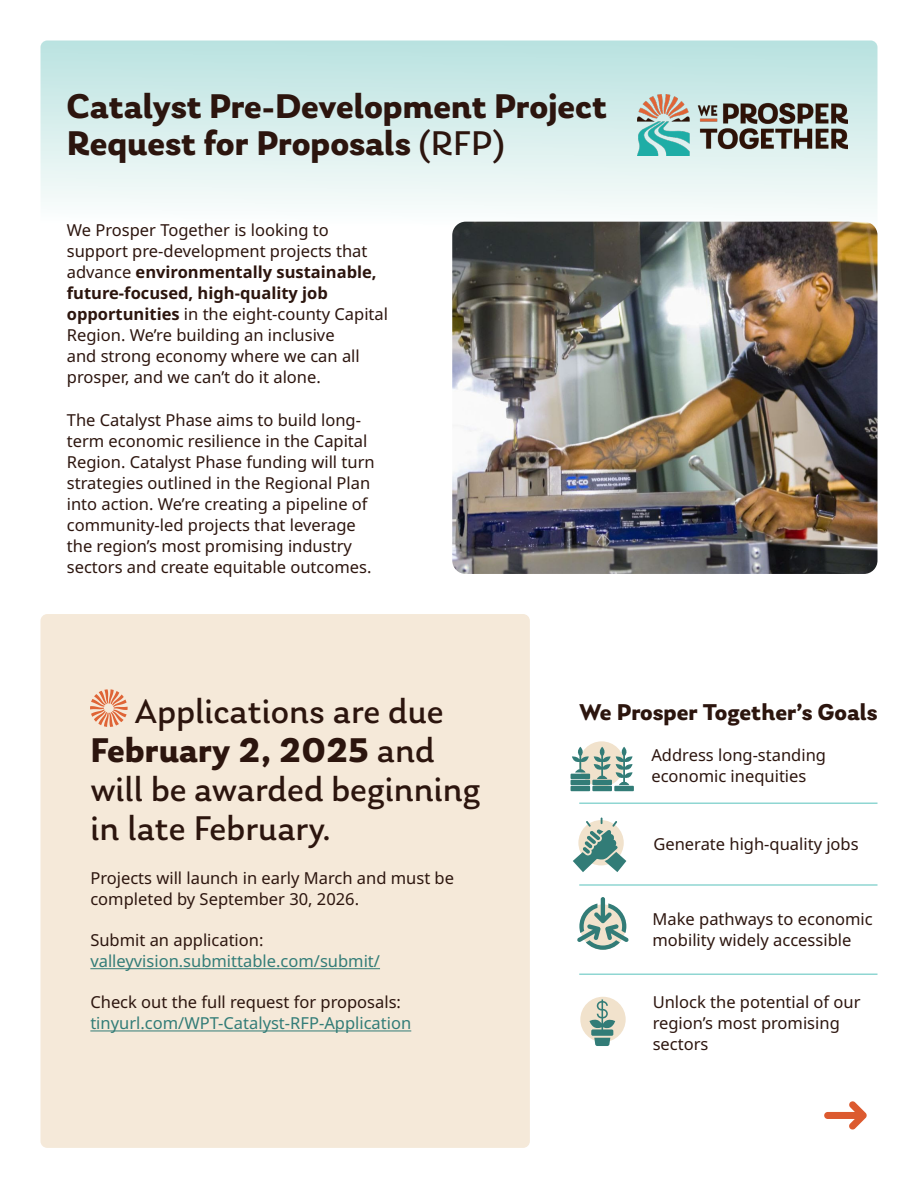
<style>
.page{position:relative;width:918px;height:1188px;background:#fff}
.page>*{position:absolute;margin:0;border:0;box-sizing:border-box;transform-origin:0 0}
.H4_Titlecase{font:36px/39px "Laca";color:#2c150e}
.t1{font:200 36px/37.5px "Laca VF";color:#2c150e}
.H4_Titlecase-2{font:700 24px "Laca";color:#2c150e}
.big_body{font:16.5px/21px "Noto Sans";color:#2c150e}
.body{font:16.5px/21px "Noto Sans";color:#2c150e}
.body-2{font:16.5px "Noto Sans";color:#327c77}
.s1{font-weight:700}
</style>
<div class="page">
<div style="left:40px;top:614px;width:490px;height:534px;background:#f5e9d9;border-radius:7px"></div>
<svg style="left:40px;top:40px;width:838px;height:182px"></svg>
<img style="left:638px;top:94px;width:209px;height:62px">
<hr style="left:90px;top:968px;width:290px;height:1px;background:#327c77">
<hr style="left:90px;top:1031px;width:321px;height:1px;background:#327c77">
<svg style="left:573px;top:818px;width:53px;height:54px"></svg>
<svg style="left:579px;top:741px;width:45px;height:46px"></svg>
<div style="left:580px;top:997px;width:46px;height:45px;background:#f1e2cc;border-radius:50%"></div>
<svg style="left:589px;top:999px;width:26px;height:47px"></svg>
<svg style="left:577px;top:897px;width:52px;height:53px"></svg>
<svg style="left:572px;top:747px;width:61px;height:38px"></svg>
<div style="left:571px;top:774px;width:19px;height:5px;background:#327c77"></div>
<div style="left:571px;top:780px;width:19px;height:5px;background:#327c77"></div>
<div style="left:571px;top:786px;width:19px;height:5px;background:#327c77"></div>
<div style="left:592px;top:780px;width:20px;height:5px;background:#327c77"></div>
<div style="left:592px;top:786px;width:20px;height:5px;background:#327c77"></div>
<div style="left:614px;top:786px;width:20px;height:5px;background:#327c77"></div>
<hr style="left:579px;top:802px;width:299px;height:2px;background:#8fd6d2">
<hr style="left:579px;top:884px;width:299px;height:2px;background:#8fd6d2">
<hr style="left:579px;top:973px;width:299px;height:2px;background:#8fd6d2">
<svg style="left:824px;top:1101px;width:43px;height:29px"></svg>
<svg style="left:90px;top:689px;width:38px;height:38px"></svg>
<img style="left:452px;top:222px;width:426px;height:352px">
<p class="t1" style="left:67px;top:88px;width:542px">Catalyst Pre-Development Project<br>Request for Proposals (RFP)</p>
<p class="big_body" style="left:67px;top:220px;width:323px">We Prosper Together is looking to support pre-development projects that advance <span class="s1">environmentally sustainable, future-focused, high-quality job opportunities</span> in the eight-county Capital Region. We’re building an inclusive<br>and strong economy where we can all prosper, and we can’t do it alone.</p>
<p class="big_body" style="left:67px;top:409px;width:309px">The Catalyst Phase aims to build long&shy;term economic resilience in the Capital Region. Catalyst Phase funding will turn strategies outlined in the Regional Plan into action. We’re creating a pipeline of community-led projects that leverage the region’s most promising industry sectors and create equitable outcomes.</p>
<p class="H4_Titlecase" style="left:90px;top:692px;width:391px;text-indent:44px">Applications are due<br><span class="s1">February 2, 2025</span> and will be awarded beginning in late February.</p>
<p class="body" style="left:90px;top:868px;width:365px">Projects will launch in early March and must be completed by September 30, 2026.</p>
<p class="body" style="left:90px;top:930px;width:175px">Submit an application:</p>
<p class="body-2" style="left:90px;top:952px;width:291px">valleyvision.submittable.com/submit/</p>
<p class="body" style="left:90px;top:992px;width:312px">Check out the full request for proposals:</p>
<p class="body-2" style="left:90px;top:1014px;width:322px">tinyurl.com/WPT-Catalyst-RFP-Application</p>
<p class="H4_Titlecase-2" style="left:579px;top:698px;width:300px">We Prosper Together’s Goals</p>
<p class="big_body" style="left:651px;top:745px;width:176px">Address long-standing economic inequities</p>
<p class="big_body" style="left:653px;top:834px;width:207px">Generate high-quality jobs</p>
<p class="big_body" style="left:653px;top:909px;width:222px">Make pathways to economic mobility widely accessible</p>
<p class="big_body" style="left:653px;top:992px;width:209px">Unlock the potential of our region’s most promising sectors</p>
</div>
